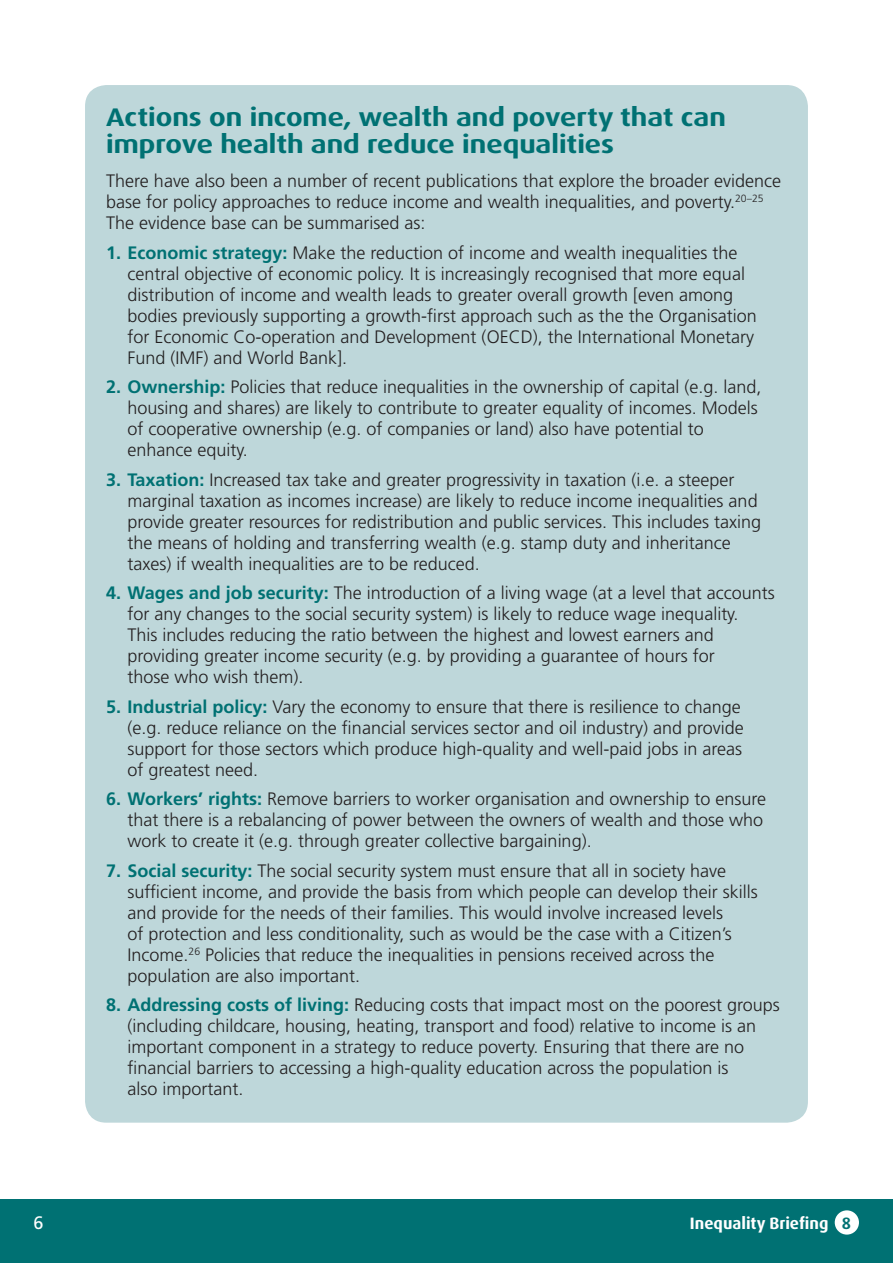
<style>
.page{position:relative;width:893px;height:1263px;background:#fff}
.page>*{position:absolute;margin:0;border:0;box-sizing:border-box;transform-origin:0 0}
.A_head{font:700 expanded 25.5px/27px "Dax OT";color:#007173}
.Body_text{font:300 18px/21px "Frutiger LT Std";color:#231f20}
.t1{font:18px "Frutiger LT Std";color:#fff}
.t2{font:700 16.5px "Dax OT";color:#fff}
.s1{font-weight:700;color:#007173}
.s2{color:#222}
.s3{color:#007173}
</style>
<div class="page">
<div style="left:0;top:1199px;width:893px;height:64px;background:#007173"></div>
<div style="left:835px;top:1210px;width:24px;height:24px;background:#fff;border-radius:50%"></div>
<div style="left:85px;top:85px;width:723px;height:1038px;background:#bed7da;border-radius:21px"></div>
<h2 class="A_head" style="left:106px;top:104px;width:621px">Actions on income, wealth and poverty that can improve health and reduce inequalities</h2>
<p class="Body_text" style="left:106px;top:171px;width:676px">There have also been a number of recent publications that explore the broader evidence base for policy approaches to reduce income and wealth inequalities, and poverty.<sup>20</sup><sup>–</sup><sup>25<br></sup>The evidence base can be summarised as:</p>
<p class="Body_text" style="left:128px;top:242px;width:631px;text-indent:-21px"><span class="s1">1. Economic strategy:</span> Make the reduction of income and wealth inequalities the central objective of economic policy. It is increasingly recognised that more equal distribution of income and wealth leads to greater overall growth [even among bodies previously supporting a growth-first approach such as the the Organisation for Economic Co-operation and Development (OECD), the <span class="s2">International Monetary Fund</span> (IMF) and World Bank].</p>
<p class="Body_text" style="left:128px;top:377px;width:635px;text-indent:-21px"><span class="s1">2. Ownership:</span> Policies that reduce inequalities in the ownership of capital (e.g. land, housing and shares) are likely to contribute to greater equality of incomes. Models of cooperative ownership (e.g. of companies or land) also have potential to enhance equity.</p>
<p class="Body_text" style="left:128px;top:469px;width:635px;text-indent:-21px"><span class="s1">3. Taxation:</span> Increased tax take and greater progressivity in taxation (i.e. a steeper marginal taxation as incomes increase) are likely to reduce income inequalities and provide greater resources for redistribution and public services. This includes taxing the means of holding and transferring wealth (e.g. stamp duty and inheritance taxes) if wealth inequalities are to be reduced.</p>
<p class="Body_text" style="left:128px;top:583px;width:649px;text-indent:-21px"><span class="s1">4. Wages and job security:</span> The introduction of a living wage (at a level that accounts for any changes to the social security system) is likely to reduce wage inequality.<br>This includes reducing the ratio between the highest and lowest earners and providing greater income security (e.g. by providing a guarantee of hours for<br>those who wish them).</p>
<p class="Body_text" style="left:128px;top:696px;width:618px;text-indent:-21px"><span class="s1">5. Industrial policy:</span> Vary the economy to ensure that there is resilience to change (e.g. reduce reliance on the financial services sector and oil industry) and provide support for those sectors which produce high-quality and well-paid jobs in areas of greatest need.</p>
<p class="Body_text" style="left:128px;top:789px;width:640px;text-indent:-21px"><span class="s1">6. Workers’ rights:</span> Remove barriers to worker organisation and ownership to ensure that there is a rebalancing of power between the owners of wealth and those who work to create it (e.g. through greater collective bargaining).</p>
<p class="Body_text" style="left:128px;top:860px;width:632px;text-indent:-21px"><span class="s1">7. Social security:</span> The social security system must ensure that all in society have sufficient income, and provide the basis from which people can develop their skills and provide for the needs of their families. This would involve increased levels<br>of protection and less conditionality, such as would be the case with a Citizen’s Income.<sup>26</sup> Policies that reduce the inequalities in pensions received across the population are also important.</p>
<p class="Body_text" style="left:128px;top:995px;width:654px;text-indent:-21px"><span class="s1">8. Addressing costs of living:</span> Reducing costs that impact most on the poorest groups (including childcare, housing, heating, transport and food) relative to income is an important component in a strategy to reduce poverty. Ensuring that there are no financial barriers to accessing a high-quality education across the population is<br>also important.</p>
<p class="t1" style="left:33px;top:1212px;width:12px">6</p>
<p class="t2" style="left:690px;top:1212px;width:163px">Inequality Briefing <span class="s3">8</span></p>
</div>
